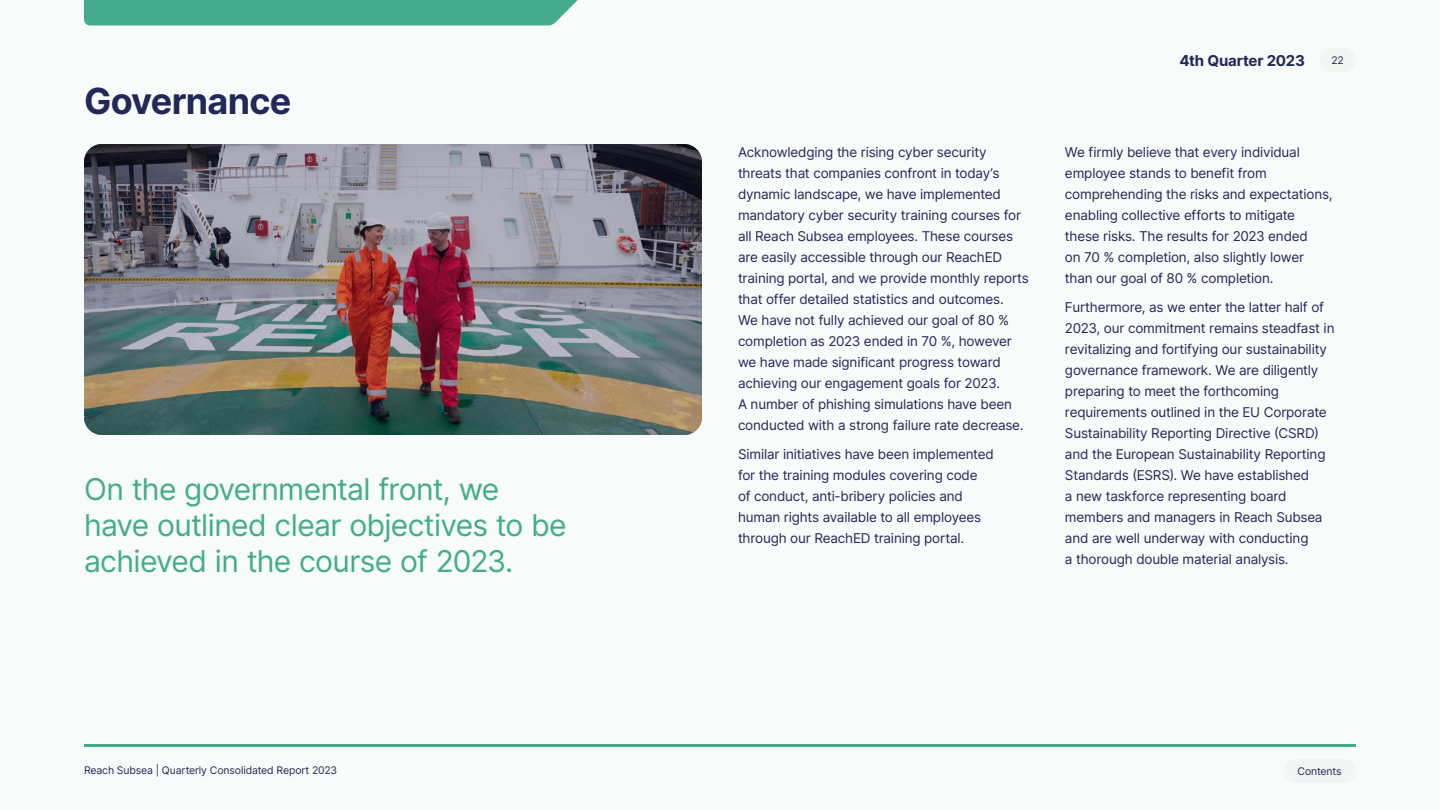
<style>
.page{position:relative;width:1440px;height:810px;background:#f7fbf9}
.page>*{position:absolute;margin:0;border:0;box-sizing:border-box;transform-origin:0 0}
.t1{font:700 36px "Inter";letter-spacing:-.02em;color:#21285a}
.t2{font:30px/36px "Inter";letter-spacing:-.025em;color:#43ac8c}
.t3{font:700 15px "Inter";letter-spacing:-.01em;color:#21285a}
.t4{font:13.5px/21px "Inter";letter-spacing:-.015em;color:#21285a}
.t5{font:10.5px "Inter";letter-spacing:-.015em;color:#21285a}
</style>
<div class="page">
<img style="left:84px;top:144px;width:618px;height:291px">
<div style="left:1320px;top:48px;width:36px;height:24px;background:#eff7f3;border-radius:12px"></div>
<div style="left:84px;top:0;width:494px;height:26px;background:#43ac8c"></div>
<hr style="left:84px;top:744px;width:1272px;height:3px;background:#43ac8c">
<div style="left:1284px;top:759px;width:72px;height:24px;background:#eff7f3;border-radius:12px"></div>
<h1 class="t1" style="left:84px;top:75px;width:209px">Governance</h1>
<h2 class="t2" style="left:84px;top:470px;width:484px">On the governmental front, we have outlined clear objectives to be achieved in the course of 2023.</h2>
<p class="t4" style="left:738px;top:141px;width:293px">Acknowledging the rising cyber security threats that companies confront in today’s dynamic landscape, we have implemented mandatory cyber security training courses for all Reach Subsea employees. These courses are easily accessible through our ReachED training portal, and we provide monthly reports that offer detailed statistics and outcomes.<br>We have not fully achieved our goal of 80 % completion as 2023 ended in 70 %, however we have made significant progress toward achieving our engagement goals for 2023.<br>A number of phishing simulations have been conducted with a strong failure rate decrease.</p>
<p class="t4" style="left:738px;top:443px;width:257px">Similar initiatives have been implemented for the training modules covering code<br>of conduct, anti-bribery policies and human rights available to all employees through our ReachED training portal.</p>
<p class="t3" style="left:1179px;top:49px;width:127px">4th Quarter 2023</p>
<p class="t5" style="left:1331px;top:52px;width:14px">22</p>
<p class="t4" style="left:1065px;top:141px;width:269px">We firmly believe that every individual employee stands to benefit from comprehending the risks and expectations, enabling collective efforts to mitigate these risks. The results for 2023 ended<br>on 70 % completion, also slightly lower than our goal of 80 % completion.</p>
<p class="t4" style="left:1065px;top:296px;width:271px">Furthermore, as we enter the latter half of 2023, our commitment remains steadfast in revitalizing and fortifying our sustainability governance framework. We are diligently preparing to meet the forthcoming requirements outlined in the EU Corporate Sustainability Reporting Directive (CSRD) and the European Sustainability Reporting Standards (ESRS). We have established<br>a new taskforce representing board members and managers in Reach Subsea and are well underway with conducting<br>a thorough double material analysis.</p>
<p class="t5" style="left:84px;top:763px;width:255px">Reach Subsea | Quarterly Consolidated Report 2023</p>
<p class="t5" style="left:1298px;top:763px;width:46px">Contents</p>
</div>
